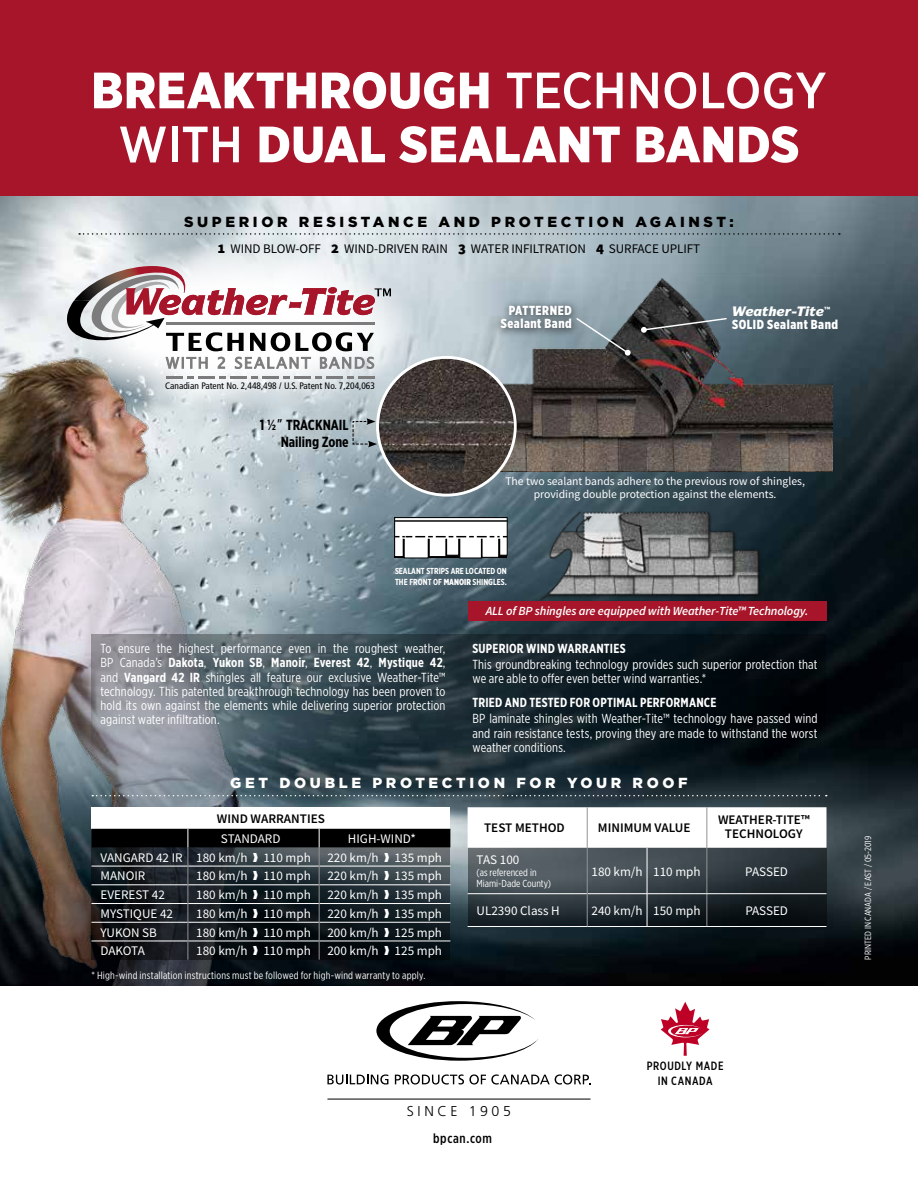
<style>
.page{position:relative;width:918px;height:1188px;background:#fff}
.page>*{position:absolute;margin:0;border:0;box-sizing:border-box;transform-origin:0 0}
.t1{font:900 51px/54px "Gotham Narrow";letter-spacing:.01em;color:#fff;text-align:center}
.t2{font:700 14.7px/17px "Gotham X Narrow";color:#000;text-align:right}
.t3{font:900 14.55px "Gotham";letter-spacing:.25em;color:#000}
.t4{font:900 14.55px "Gotham";letter-spacing:.25em;color:#fff}
.t5{font:300 14.25px "Frutiger";letter-spacing:.25em;color:#000}
.t6{font:500 13.5px "Gotham X Narrow";letter-spacing:.05em;color:#000}
.t7{font:13.2px/14.2px "Gotham X Narrow";letter-spacing:.01em;color:#fff;text-align:justify}
.t8{font:13.2px "Source Sans Pro";color:#fff}
.t9{font:13.2px "Source Sans Pro";letter-spacing:-.005em;color:#000}
.t10{font:600 13.2px/14.5px "Source Sans Pro";color:#000;text-align:center}
.t11{font:700 13.2px "Gotham X Narrow";letter-spacing:.015em;color:#fff}
.t12{font:900 13.2px/13.5px "Gotham X Narrow";letter-spacing:.045em;color:#fff;text-align:right}
.t13{font:italic 600 12.45px "Source Sans Pro";letter-spacing:-.01em;color:#fff}
.t14{font:500 12px/14.4px "Gotham X Narrow";letter-spacing:.05em;color:#000;text-align:center}
.t15{font:11.7px/13.2px "Source Sans Pro";color:#fff;text-align:center}
.t16{font:10.5px "Gotham X Narrow";letter-spacing:.02em;color:#fff}
.t17{font:10.2px/11.7px "Gotham X Narrow";color:#fff}
.t18{font:condensed 9.3px "Frutiger";color:#000}
.t19{font:9px "Gotham X Narrow";color:#fff}
.t20{font:700 8.7px/10.5px "Gotham X Narrow";color:#fff}
.t21{font:7.2px "Lucida San Dem";color:#fff}
.s1{font-weight:500}
.s2{font-weight:900;font-size:14.55px}
.s3{font-family:"Frutiger";font-weight:400;font-stretch:condensed}
.s4{font-weight:900}
.s5{font-weight:700}
</style>
<div class="page">
<img style="left:0;top:196px;width:918px;height:789px">
<img style="left:0;top:350px;width:250px;height:636px">
<svg style="left:58px;top:243px;width:357px;height:169px"></svg>
<img style="left:528px;top:504px;width:238px;height:97px">
<svg style="left:79px;top:233px;width:761px;height:2px;background:#96a1a6"></svg>
<div style="left:468px;top:601px;width:358px;height:20px;background:#a6152a"></div>
<div style="left:0;top:0;width:918px;height:196px;background:#a6152a"></div>
<svg style="left:661px;top:1002px;width:49px;height:54px"></svg>
<svg style="left:166px;top:357px;width:42px;height:12px"></svg>
<svg style="left:218px;top:357px;width:7px;height:12px"></svg>
<svg style="left:235px;top:357px;width:76px;height:12px"></svg>
<svg style="left:320px;top:357px;width:54px;height:12px"></svg>
<hr style="left:166px;top:376px;width:16px;height:3px;background:#7c7c7c">
<hr style="left:198px;top:376px;width:16px;height:3px;background:#7c7c7c">
<svg style="left:187px;top:376px;width:6px;height:3px"></svg>
<svg style="left:219px;top:376px;width:6px;height:3px"></svg>
<hr style="left:230px;top:376px;width:16px;height:3px;background:#7c7c7c">
<hr style="left:262px;top:376px;width:16px;height:3px;background:#7c7c7c">
<svg style="left:251px;top:376px;width:6px;height:3px"></svg>
<svg style="left:283px;top:376px;width:6px;height:3px"></svg>
<hr style="left:294px;top:376px;width:16px;height:3px;background:#7c7c7c">
<hr style="left:326px;top:376px;width:16px;height:3px;background:#7c7c7c">
<svg style="left:315px;top:376px;width:6px;height:3px"></svg>
<hr style="left:358px;top:376px;width:16px;height:3px;background:#7c7c7c">
<svg style="left:347px;top:376px;width:6px;height:3px"></svg>
<svg style="left:66px;top:266px;width:325px;height:85px"></svg>
<svg style="left:394px;top:517px;width:114px;height:42px"></svg>
<div style="left:91px;top:807px;width:359px;height:22px;background:#fff"></div>
<svg style="left:91px;top:829px;width:359px;height:131px;background:#20262a"></svg>
<svg style="left:92px;top:795px;width:735px;height:1px"></svg>
<svg style="left:468px;top:848px;width:359px;height:78px;background:#30393f"></svg>
<svg style="left:468px;top:807px;width:359px;height:41px"></svg>
<hr style="left:707px;top:848px;width:1px;height:45px;background:#939393">
<hr style="left:707px;top:894px;width:1px;height:32px;background:#939393">
<hr style="left:468px;top:893px;width:119px;height:1px;background:#fff">
<hr style="left:587px;top:893px;width:60px;height:1px;background:#fff">
<hr style="left:647px;top:893px;width:60px;height:1px;background:#fff">
<hr style="left:707px;top:893px;width:120px;height:1px;background:#fff">
<hr style="left:468px;top:926px;width:119px;height:1px;background:#fff">
<hr style="left:587px;top:926px;width:60px;height:1px;background:#fff">
<hr style="left:647px;top:926px;width:60px;height:1px;background:#fff">
<hr style="left:707px;top:926px;width:120px;height:1px;background:#fff">
<hr style="left:647px;top:848px;width:1px;height:45px;background:#fff">
<hr style="left:647px;top:894px;width:1px;height:32px;background:#fff">
<hr style="left:587px;top:848px;width:1px;height:46px;background:#939393">
<hr style="left:587px;top:894px;width:1px;height:32px;background:#939393">
<hr style="left:587px;top:807px;width:1px;height:41px;background:#939393">
<hr style="left:707px;top:807px;width:1px;height:41px;background:#939393">
<svg style="left:92px;top:634px;width:734px;height:129px;background:#303c43"></svg>
<svg style="left:327px;top:1074px;width:61px;height:11px"></svg>
<svg style="left:395px;top:1074px;width:196px;height:11px"></svg>
<svg style="left:376px;top:1001px;width:162px;height:60px"></svg>
<hr style="left:327px;top:1099px;width:264px;height:1px;background:#000">
<img style="left:461px;top:276px;width:372px;height:195px">
<img style="left:379px;top:359px;width:135px;height:135px;border-radius:67px">
<div style="left:376px;top:356px;width:141px;height:141px;border:3px solid #fff;border-radius:50%"></div>
<div style="left:495px;top:299px;width:86px;height:39px;background:#000;opacity:.75"></div>
<svg style="left:575px;top:317px;width:56px;height:39px;background:#717c81"></svg>
<svg style="left:352px;top:418px;width:25px;height:29px"></svg>
<svg style="left:816px;top:309px;width:8px;height:7px"></svg>
<svg style="left:641px;top:306px;width:169px;height:27px;background:#505d64"></svg>
<h1 class="t1" style="left:91px;top:63px;width:737px">BREAKTHROUGH <span class="s1">TECHNOLOGY<br>WITH</span> DUAL SEALANT BANDS</h1>
<p class="t3" style="left:184px;top:213px;width:551px">SUPERIOR RESISTANCE AND PROTECTION AGAINST:</p>
<p class="t9" style="left:218px;top:240px;width:484px"><span class="s2">1</span> WIND BLOW-OFF <span class="s2">2</span> WIND-DRIVEN RAIN <span class="s2">3</span> WATER INFILTRATION <span class="s2">4</span> SURFACE UPLIFT</p>
<p class="t18" style="left:165px;top:380px;width:211px">Canadian Patent No. 2,448,498 / U.S. Patent No. 7,204,063</p>
<p class="t2" style="left:260px;top:416px;width:90px">1 1/2<span class="s3">”</span> TRACKNAIL<br>Nailing Zone</p>
<p class="t12" style="left:501px;top:303px;width:73px">PATTERNED<br>Sealant Band</p>
<p class="t21" style="left:810px;top:305px;width:22px">▼ ™</p>
<p class="t12" style="left:732px;top:318px;width:108px">SOLID Sealant Band</p>
<p class="t15" style="left:505px;top:475px;width:301px">The two sealant bands adhere to the previous row of shingles, providing double protection against the elements.</p>
<p class="t20" style="left:395px;top:566px;width:113px">SEALANT STRIPS ARE LOCATED ON<br>THE FRONT OF <span class="s4">MANOIR</span> SHINGLES.</p>
<p class="t13" style="left:486px;top:603px;width:324px">ALL of BP shingles are equipped with Weather-Tite™ Technology.</p>
<p class="t7" style="left:100px;top:641px;width:347px">To ensure the highest performance even in the roughest weather, BP Canada’s <span class="s5">Dakota</span>, <span class="s5">Yukon SB</span>, <span class="s5">Manoir</span>, <span class="s5">Everest 42</span>, <span class="s5">Mystique 42</span>, and <span class="s5">Vangard 42 IR</span> shingles all feature our exclusive Weather-Tite™ technology. This patented breakthrough technology has been proven to hold its own against the elements while delivering superior protection against water infiltration.</p>
<p class="t11" style="left:473px;top:640px;width:155px">SUPERIOR WIND WARRANTIES</p>
<p class="t7" style="left:473px;top:657px;width:346px">This groundbreaking technology provides such superior protection that we are able to offer even better wind warranties.*</p>
<p class="t11" style="left:473px;top:695px;width:245px">TRIED AND TESTED FOR OPTIMAL PERFORMANCE</p>
<p class="t7" style="left:473px;top:711px;width:347px">BP laminate shingles with Weather-Tite™ technology have passed wind and rain resistance tests, proving they are made to withstand the worst weather conditions.</p>
<p class="t4" style="left:230px;top:775px;width:459px">GET DOUBLE PROTECTION FOR YOUR ROOF</p>
<p class="t10" style="left:217px;top:811px;width:109px">WIND WARRANTIES</p>
<p class="t8" style="left:221px;top:830px;width:61px">STANDARD</p>
<p class="t8" style="left:348px;top:830px;width:69px">HIGH-WIND*</p>
<p class="t8" style="left:101px;top:849px;width:212px">VANGARD 42 IR 180 km/h ❱ 110 mph</p>
<p class="t8" style="left:327px;top:849px;width:116px">220 km/h ❱ 135 mph</p>
<p class="t8" style="left:101px;top:868px;width:46px">MANOIR</p>
<p class="t8" style="left:196px;top:868px;width:116px">180 km/h ❱ 110 mph</p>
<p class="t8" style="left:327px;top:868px;width:116px">220 km/h ❱ 135 mph</p>
<p class="t8" style="left:101px;top:886px;width:66px">EVEREST 42</p>
<p class="t8" style="left:196px;top:886px;width:116px">180 km/h ❱ 110 mph</p>
<p class="t8" style="left:327px;top:886px;width:116px">220 km/h ❱ 135 mph</p>
<p class="t8" style="left:101px;top:905px;width:74px">MYSTIQUE 42</p>
<p class="t8" style="left:196px;top:905px;width:116px">180 km/h ❱ 110 mph</p>
<p class="t8" style="left:327px;top:905px;width:116px">220 km/h ❱ 135 mph</p>
<p class="t8" style="left:101px;top:924px;width:58px">YUKON SB</p>
<p class="t8" style="left:196px;top:924px;width:116px">180 km/h ❱ 110 mph</p>
<p class="t8" style="left:327px;top:924px;width:116px">200 km/h ❱ 125 mph</p>
<p class="t8" style="left:101px;top:942px;width:46px">DAKOTA</p>
<p class="t8" style="left:196px;top:943px;width:116px">180 km/h ❱ 110 mph</p>
<p class="t8" style="left:327px;top:943px;width:116px">200 km/h ❱ 125 mph</p>
<p class="t16" style="left:91px;top:969px;width:335px">* High-wind installation instructions must be followed for high-wind warranty to apply.</p>
<p class="t10" style="left:484px;top:821px;width:82px">TEST METHOD</p>
<p class="t10" style="left:598px;top:821px;width:94px">MINIMUM VALUE</p>
<p class="t10" style="left:718px;top:812px;width:93px">WEATHER-TITE™<br>TECHNOLOGY</p>
<p class="t8" style="left:477px;top:851px;width:44px">TAS 100</p>
<p class="t17" style="left:477px;top:866px;width:76px">(as referenced in<br>Miami-Dade County)</p>
<p class="t8" style="left:592px;top:863px;width:111px">180 km/h 110 mph</p>
<p class="t8" style="left:745px;top:863px;width:44px">PASSED</p>
<p class="t8" style="left:477px;top:902px;width:85px">UL2390 Class H</p>
<p class="t8" style="left:592px;top:902px;width:111px">240 km/h 150 mph</p>
<p class="t8" style="left:745px;top:902px;width:44px">PASSED</p>
<p class="t19" style="left:863px;top:960px;width:125px;rotate:-90deg">PRINTED IN CANADA / EAST / 05-2019</p>
<p class="t5" style="left:407px;top:1103px;width:106px">SINCE 1905</p>
<p class="t6" style="left:433px;top:1130px;width:61px">bpcan.com</p>
<p class="t14" style="left:647px;top:1059px;width:78px">PROUDLY MADE<br>IN CANADA</p>
</div>
